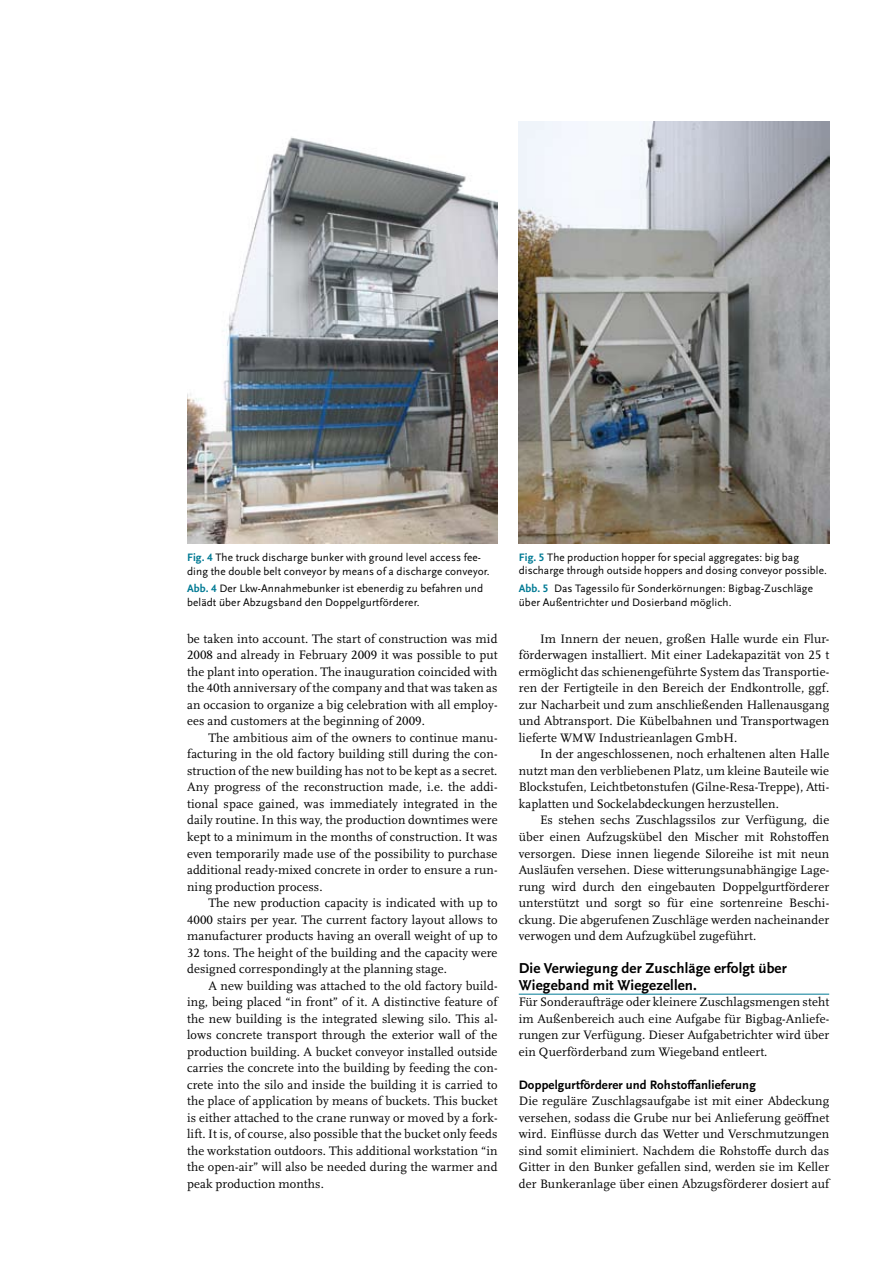
<style>
.page{position:relative;width:893px;height:1263px;background:#fff}
.page>*{position:absolute;margin:0;border:0;box-sizing:border-box;transform-origin:0 0}
.t1{font:700 15px/16.5px "Scala Sans Pro";letter-spacing:.01em;color:#000}
.t2{font:12.75px/16.5px "Scala Pro";letter-spacing:.01em;color:#000;text-align:justify}
.t3{font:700 12.75px "Scala Sans Pro";letter-spacing:.01em;color:#000}
.t4{font:11.25px/13.5px "Scala Sans Pro";letter-spacing:.01em;color:#000}
.s1{font-weight:700;color:#007a94}
</style>
<div class="page">
<hr style="left:519px;top:994px;width:310px;height:1px;background:#007a94">
<img style="left:187px;top:137px;width:310px;height:407px">
<img style="left:519px;top:121px;width:310px;height:423px">
<p class="t4" style="left:187px;top:551px;width:304px"><span class="s1">Fig. 4</span> The truck discharge bunker with ground level access fee&shy;ding the double belt conveyor by means of a discharge conveyor.</p>
<p class="t4" style="left:519px;top:550px;width:310px"><span class="s1">Fig. 5</span> The production hopper for special aggregates: big bag discharge through outside hoppers and dosing conveyor possible.</p>
<p class="t4" style="left:187px;top:582px;width:298px"><span class="s1">Abb. 4</span> Der Lkw-Annahmebunker ist ebenerdig zu befahren und belädt über Abzugsband den Doppelgurtförderer.</p>
<p class="t4" style="left:519px;top:582px;width:296px"><span class="s1">Abb. 5</span> Das Tagessilo für Sonderkörnungen: Bigbag-Zuschläge über Außentrichter und Dosierband möglich.</p>
<p class="t2" style="left:187px;top:630px;width:312px">be taken into account. The start of construction was mid 2008 and already in February 2009 it was possible to put the plant into operation. The inauguration coincided with the 40th anniversary of the company and that was taken as an occasion to organize a big celebration with all employ&shy;ees and customers at the beginning of 2009.</p>
<p class="t2" style="left:187px;top:729px;width:312px;text-indent:21px">The ambitious aim of the owners to continue manu&shy;facturing in the old factory building still during the con&shy;struction of the new building has not to be kept as a secret.<br>Any progress of the reconstruction made, i.e. the addi&shy;tional space gained, was immediately integrated in the daily routine. In this way, the production downtimes were kept to a minimum in the months of construction. It was even temporarily made use of the possibility to purchase additional ready-mixed concrete in order to ensure a run&shy;ning production process.</p>
<p class="t2" style="left:187px;top:894px;width:312px;text-indent:21px">The new production capacity is indicated with up to 4000 stairs per year. The current factory layout allows to manufacturer products having an overall weight of up to 32 tons. The height of the building and the capacity were designed correspondingly at the planning stage.</p>
<p class="t2" style="left:187px;top:977px;width:312px;text-indent:21px">A new building was attached to the old factory build&shy;ing, being placed “in front” of it. A distinctive feature of the new building is the integrated slewing silo. This al&shy;lows concrete transport through the exterior wall of the production building. A bucket conveyor installed outside carries the concrete into the building by feeding the con&shy;crete into the silo and inside the building it is carried to the place of application by means of buckets. This bucket is either attached to the crane runway or moved by a fork&shy;lift. It is, of course, also possible that the bucket only feeds the workstation outdoors. This additional workstation “in the open-air” will also be needed during the warmer and peak production months.</p>
<p class="t2" style="left:519px;top:630px;width:312px;text-indent:21px">Im Innern der neuen, großen Halle wurde ein Flur&shy;förderwagen installiert. Mit einer Ladekapazität von 25 t ermöglicht das schienengeführte System das Transportie&shy;ren der Fertigteile in den Bereich der Endkontrolle, ggf. zur Nacharbeit und zum anschließenden Hallenausgang und Abtransport. Die Kübelbahnen und Transportwagen lieferte WMW Industrieanlagen GmbH.</p>
<p class="t2" style="left:519px;top:746px;width:312px;text-indent:21px">In der angeschlossenen, noch erhaltenen alten Halle nutzt man den verbliebenen Platz, um kleine Bauteile wie Blockstufen, Leichtbetonstufen (Gilne-Resa-Treppe), Atti&shy;kaplatten und Sockelabdeckungen herzustellen.</p>
<p class="t2" style="left:519px;top:812px;width:312px;text-indent:21px">Es stehen sechs Zuschlagssilos zur Verfügung, die über einen Aufzugskübel den Mischer mit Rohstoffen versorgen. Diese innen liegende Siloreihe ist mit neun Ausläufen versehen. Diese witterungsunabhängige Lage&shy;rung wird durch den eingebauten Doppelgurtförderer unterstützt und sorgt so für eine sortenreine Beschi&shy;ckung. Die abgerufenen Zuschläge werden nacheinander verwogen und dem Aufzugkübel zugeführt.</p>
<p class="t1" style="left:519px;top:960px;width:270px">Die Verwiegung der Zuschläge erfolgt über<br>Wiegeband mit Wiegezellen.</p>
<p class="t2" style="left:519px;top:993px;width:312px">Für Sonderaufträge oder kleinere Zuschlagsmengen steht im Außenbereich auch eine Aufgabe für Bigbag-Anliefe&shy;rungen zur Verfügung. Dieser Aufgabetrichter wird über ein Querförderband zum Wiegeband entleert.</p>
<p class="t3" style="left:519px;top:1077px;width:238px">Doppelgurtförderer und Rohstoffanlieferung</p>
<p class="t2" style="left:519px;top:1092px;width:312px">Die reguläre Zuschlagsaufgabe ist mit einer Abdeckung versehen, sodass die Grube nur bei Anlieferung geöffnet wird. Einflüsse durch das Wetter und Verschmutzungen sind somit eliminiert. Nachdem die Rohstoffe durch das Gitter in den Bunker gefallen sind, werden sie im Keller der Bunkeranlage über einen Abzugsförderer dosiert auf</p>
</div>
